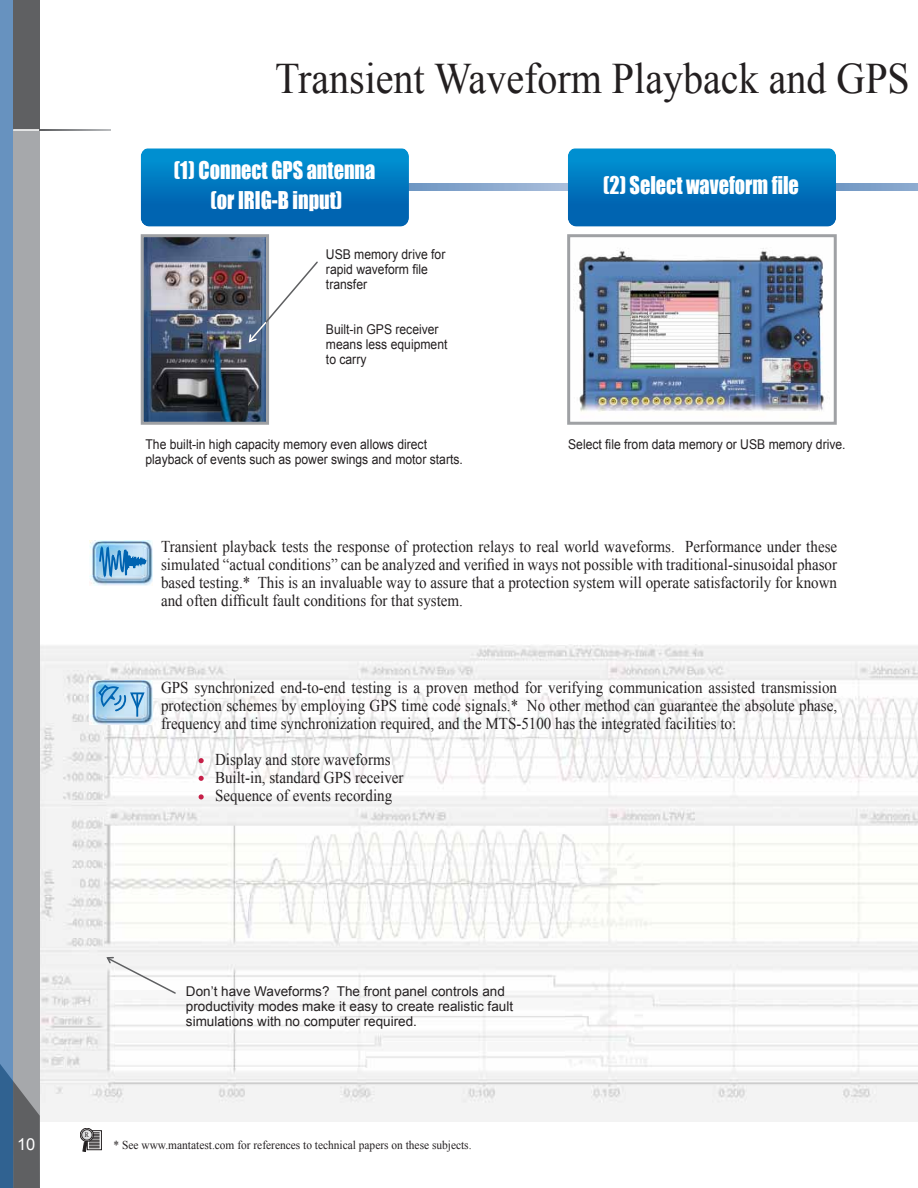
<style>
.page{position:relative;width:918px;height:1188px;background:#fff}
.page>*{position:absolute;margin:0;border:0;box-sizing:border-box;transform-origin:0 0}
.t1{font:43.5px "Times New Roman";color:#231f20;scale:.92 1}
.t2{font:22.5px/30px "Impact";color:#fff;text-align:center;scale:.9 1}
.t3{font:16.5px/18px "Times New Roman";color:#231f20;text-align:justify;scale:.91 1}
.t4{font:16.5px "Arial";color:#fff}
.t5{font:13.5px/15px "Arial";color:#231f20;scale:.9 1}
.t6{font:13.5px/15px "Arial";color:#231f20}
.t7{font:12px "Times New Roman";color:#231f20;scale:.95 1}
.t8{font:7.2px "Times";color:#231f20;scale:.88 1}
</style>
<div class="page">
<img style="left:40px;top:644px;width:878px;height:478px">
<svg style="left:0;top:0;width:40px;height:1188px;background:#8796a7"></svg>
<svg style="left:409px;top:184px;width:159px;height:6px"></svg>
<svg style="left:836px;top:184px;width:82px;height:6px"></svg>
<svg style="left:141px;top:148px;width:268px;height:79px;background:#0478bf"></svg>
<svg style="left:568px;top:148px;width:268px;height:79px;background:#0478bf"></svg>
<img style="left:573px;top:248px;width:251px;height:164px">
<div style="left:567px;top:234px;width:270px;height:191px;border:3px solid #9fa1a4"></div>
<img style="left:145px;top:238px;width:120px;height:183px">
<div style="left:141px;top:234px;width:128px;height:191px;border:3px solid #9fa1a4"></div>
<img style="left:89px;top:541px;width:63px;height:44px">
<svg style="left:98px;top:547px;width:50px;height:39px;background:#7cb1d8"></svg>
<img style="left:89px;top:680px;width:63px;height:45px">
<svg style="left:97px;top:683px;width:49px;height:30px"></svg>
<hr style="left:136px;top:694px;width:2px;height:23px;background:#0064b1">
<svg style="left:199px;top:758px;width:5px;height:5px"></svg>
<svg style="left:199px;top:776px;width:5px;height:5px"></svg>
<svg style="left:199px;top:794px;width:5px;height:6px"></svg>
<div style="left:87px;top:1130px;width:15px;height:20px;border:1px solid #231f20"></div>
<svg style="left:80px;top:1128px;width:20px;height:24px"></svg>
<svg style="left:248px;top:260px;width:70px;height:84px"></svg>
<svg style="left:105px;top:956px;width:72px;height:39px"></svg>
<h1 class="t1" style="left:275px;top:63px;width:692px">Transient Waveform Playback and GPS</h1>
<h2 class="t2" style="left:174px;top:156px;width:225px">(1) Connect GPS antenna (or IRIG-B input)</h2>
<p class="t5" style="left:326px;top:248px;width:134px">USB memory drive for rapid waveform file transfer</p>
<p class="t5" style="left:326px;top:323px;width:137px">Built-in GPS receiver means less equipment to carry</p>
<h2 class="t2" style="left:603px;top:171px;width:219px">(2) Select waveform file</h2>
<p class="t5" style="left:145px;top:438px;width:354px">The built-in high capacity memory even allows direct playback of events such as power swings and motor starts.</p>
<p class="t5" style="left:568px;top:438px;width:310px">Select file from data memory or USB memory drive.</p>
<p class="t3" style="left:161px;top:539px;width:744px">Transient playback tests the response of protection relays to real world waveforms. Performance under these simulated “actual conditions” can be analyzed and verified in ways not possible with traditional-sinusoidal phasor based testing.* This is an invaluable way to assure that a protection system will operate satisfactorily for known and often difficult fault conditions for that system.</p>
<p class="t3" style="left:161px;top:680px;width:744px">GPS synchronized end-to-end testing is a proven method for verifying communication assisted transmission protection schemes by employing GPS time code signals.* No other method can guarantee the absolute phase, frequency and time synchronization required, and the MTS-5100 has the integrated facilities to:</p>
<p class="t3" style="left:215px;top:752px;width:209px;text-align:left">Display and store waveforms<br>Built-in, standard GPS receiver<br>Sequence of events recording</p>
<p class="t4" style="left:17px;top:1138px;width:20px">10</p>
<p class="t6" style="left:186px;top:985px;width:329px">Don’t have Waveforms? The front panel controls and productivity modes make it easy to create realistic fault simulations with no computer required.</p>
<p class="t8" style="left:85px;top:1131px;width:6px">R</p>
<p class="t7" style="left:114px;top:1141px;width:378px">* See www.mantatest.com for references to technical papers on these subjects.</p>
</div>
